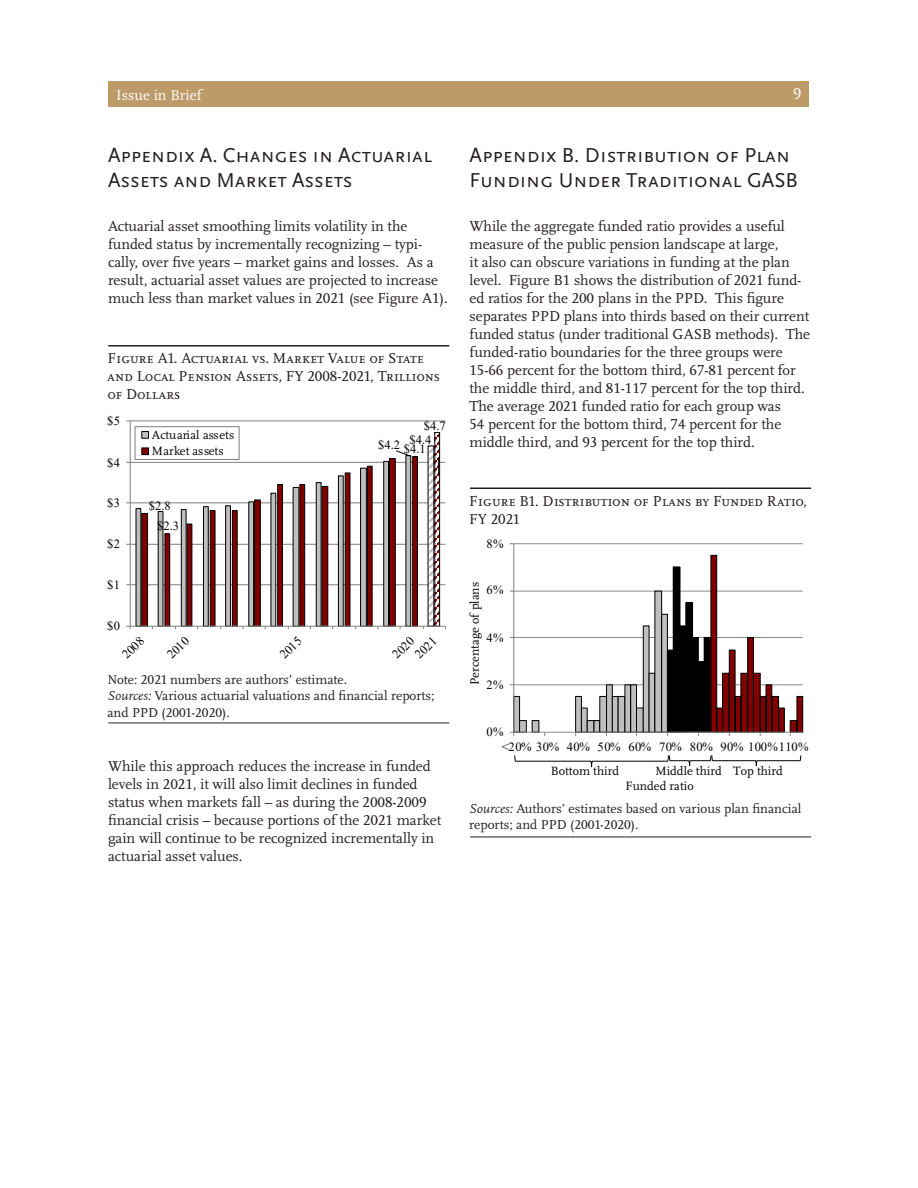
<style>
.page{position:relative;width:918px;height:1188px;background:#fff}
.page>*{position:absolute;margin:0;border:0;box-sizing:border-box;transform-origin:0 0}
.t1{font:21px/25.2px "Scala Sans OT";color:#231f20}
.t2{font:16.5px "Scala OT";color:#fff}
.t3{font:15px/18px "Scala OT";color:#231f20}
.t4{font:15px "Scala OT";color:#fff}
.t5{font:13.5px/16.2px "Scala OT";color:#231f20}
.t6{font:12.6px/15.9px "Times New Roman";letter-spacing:.04em;color:#000}
.t7{font:12.6px/16.4px "Scala OT";color:#000}
.s1{font-style:italic}
</style>
<div class="page">
<div style="left:108px;top:82px;width:700px;height:25px;background:#bc9b69"></div>
<hr style="left:108px;top:723px;width:341px;height:1px;background:#231f20">
<hr style="left:108px;top:345px;width:341px;height:1px;background:#231f20">
<hr style="left:130px;top:585px;width:315px;height:1px;background:#7f7f7f">
<hr style="left:130px;top:544px;width:315px;height:1px;background:#7f7f7f">
<hr style="left:130px;top:503px;width:315px;height:1px;background:#7f7f7f">
<hr style="left:130px;top:462px;width:315px;height:1px;background:#7f7f7f">
<hr style="left:130px;top:421px;width:315px;height:1px;background:#7f7f7f">
<svg style="left:430px;top:448px;width:2px;height:174px"></svg>
<hr style="left:413px;top:457px;width:4px;height:169px;background:#800000">
<div style="left:413px;top:456px;width:5px;height:170px;border:1px solid #000"></div>
<svg style="left:437px;top:435px;width:1px;height:188px"></svg>
<div style="left:435px;top:432px;width:5px;height:194px;border:1px solid #000"></div>
<hr style="left:130px;top:421px;width:1px;height:205px;background:#7f7f7f">
<hr style="left:130px;top:626px;width:315px;height:1px;background:#7f7f7f">
<div style="left:142px;top:432px;width:7px;height:6px;background:#bfbfbf"></div>
<div style="left:142px;top:431px;width:7px;height:7px;border:1px solid #000"></div>
<div style="left:142px;top:448px;width:7px;height:7px;border:1px solid #000"></div>
<svg style="left:438px;top:458px;width:1px;height:16px"></svg>
<svg style="left:126px;top:450px;width:285px;height:179px"></svg>
<hr style="left:470px;top:837px;width:341px;height:1px;background:#231f20">
<hr style="left:470px;top:488px;width:341px;height:1px;background:#231f20">
<hr style="left:514px;top:685px;width:289px;height:1px;background:#898989">
<hr style="left:514px;top:637px;width:289px;height:1px;background:#898989">
<hr style="left:514px;top:591px;width:289px;height:1px;background:#898989">
<hr style="left:514px;top:543px;width:289px;height:1px;background:#898989">
<div style="left:514px;top:696px;width:6px;height:36px;background:#bfbfbf"></div>
<div style="left:514px;top:696px;width:6px;height:36px;border:1px solid #000"></div>
<div style="left:520px;top:721px;width:6px;height:11px;background:#bfbfbf"></div>
<div style="left:519px;top:720px;width:7px;height:12px;border:1px solid #000"></div>
<div style="left:532px;top:721px;width:7px;height:11px;background:#bfbfbf"></div>
<div style="left:576px;top:696px;width:5px;height:36px;background:#bfbfbf"></div>
<div style="left:581px;top:708px;width:6px;height:24px;background:#bfbfbf"></div>
<div style="left:581px;top:708px;width:6px;height:24px;border:1px solid #000"></div>
<div style="left:587px;top:721px;width:7px;height:11px;background:#bfbfbf"></div>
<div style="left:587px;top:720px;width:7px;height:12px;border:1px solid #000"></div>
<div style="left:594px;top:721px;width:6px;height:11px;background:#bfbfbf"></div>
<div style="left:594px;top:720px;width:6px;height:12px;border:1px solid #000"></div>
<div style="left:600px;top:696px;width:7px;height:36px;background:#bfbfbf"></div>
<div style="left:607px;top:685px;width:5px;height:47px;background:#bfbfbf"></div>
<div style="left:606px;top:685px;width:6px;height:47px;border:1px solid #000"></div>
<div style="left:612px;top:696px;width:6px;height:36px;background:#bfbfbf"></div>
<div style="left:612px;top:696px;width:6px;height:36px;border:1px solid #000"></div>
<div style="left:618px;top:696px;width:7px;height:36px;background:#bfbfbf"></div>
<div style="left:618px;top:696px;width:7px;height:36px;border:1px solid #000"></div>
<div style="left:625px;top:685px;width:6px;height:47px;background:#bfbfbf"></div>
<div style="left:625px;top:685px;width:6px;height:47px;border:1px solid #000"></div>
<div style="left:631px;top:685px;width:6px;height:47px;background:#bfbfbf"></div>
<div style="left:637px;top:708px;width:6px;height:24px;background:#bfbfbf"></div>
<div style="left:636px;top:708px;width:7px;height:24px;border:1px solid #000"></div>
<div style="left:643px;top:626px;width:6px;height:106px;background:#bfbfbf"></div>
<div style="left:643px;top:626px;width:6px;height:106px;border:1px solid #000"></div>
<div style="left:649px;top:673px;width:6px;height:59px;background:#bfbfbf"></div>
<div style="left:649px;top:673px;width:6px;height:59px;border:1px solid #000"></div>
<div style="left:655px;top:591px;width:7px;height:141px;background:#bfbfbf"></div>
<div style="left:655px;top:591px;width:7px;height:141px;border:1px solid #000"></div>
<div style="left:662px;top:614px;width:5px;height:118px;background:#bfbfbf"></div>
<div style="left:667px;top:650px;width:6px;height:82px;background:#000"></div>
<div style="left:673px;top:567px;width:7px;height:165px;background:#000"></div>
<div style="left:680px;top:626px;width:6px;height:106px;background:#000"></div>
<div style="left:686px;top:603px;width:7px;height:129px;background:#000"></div>
<div style="left:693px;top:637px;width:5px;height:95px;background:#000"></div>
<div style="left:698px;top:662px;width:6px;height:70px;background:#000"></div>
<div style="left:704px;top:637px;width:7px;height:95px;background:#000"></div>
<hr style="left:514px;top:544px;width:1px;height:188px;background:#7f7f7f">
<hr style="left:514px;top:732px;width:289px;height:1px;background:#898989">
<svg style="left:711px;top:555px;width:92px;height:181px"></svg>
<svg style="left:514px;top:755px;width:287px;height:12px"></svg>
<p class="t4" style="left:116px;top:87px;width:87px">Issue in Brief</p>
<p class="t2" style="left:793px;top:85px;width:10px">9</p>
<p class="t1" style="left:108px;top:143px;width:326px">Appendix A. Changes in Actuarial<br>Assets and Market Assets</p>
<p class="t3" style="left:108px;top:217px;width:341px">Actuarial asset smoothing limits volatility in the funded status by incrementally recognizing – typi&shy;cally, over five years – market gains and losses. As a result, actuarial asset values are projected to increase much less than market values in 2021 (see Figure A1).</p>
<p class="t3" style="left:107px;top:350px;width:334px">Figure A1. Actuarial vs. Market Value of State and Local Pension Assets, FY 2008-2021, Trillions of Dollars</p>
<p class="t6" style="left:107px;top:413px;width:15px">$5</p>
<p class="t6" style="left:107px;top:454px;width:15px">$4</p>
<p class="t6" style="left:107px;top:495px;width:15px">$3</p>
<p class="t6" style="left:107px;top:535px;width:15px">$2</p>
<p class="t6" style="left:107px;top:577px;width:15px">$1</p>
<p class="t6" style="left:107px;top:617px;width:15px">$0</p>
<p class="t7" style="left:152px;top:427px;width:84px">Actuarial assets<br>Market assets</p>
<p class="t6" style="left:149px;top:498px;width:23px">$2.8</p>
<p class="t6" style="left:157px;top:518px;width:23px">$2.3</p>
<p class="t6" style="left:424px;top:418px;width:23px">$4.7</p>
<p class="t6" style="left:409px;top:431px;width:23px">$4.4</p>
<p class="t6" style="left:378px;top:437px;width:23px">$4.2</p>
<p class="t6" style="left:404px;top:441px;width:23px">$4.1</p>
<p class="t6" style="left:118px;top:651px;width:27px;rotate:-45deg">2008</p>
<p class="t6" style="left:163px;top:651px;width:27px;rotate:-45deg">2010</p>
<p class="t6" style="left:276px;top:651px;width:27px;rotate:-45deg">2015</p>
<p class="t6" style="left:400px;top:639px;width:27px;text-indent:-16px;rotate:-45deg">2020<br>2021</p>
<p class="t5" style="left:107px;top:672px;width:241px">Note: 2021 numbers are authors’ estimate.</p>
<p class="t5" style="left:107px;top:688px;width:329px"><span class="s1">Sources:</span> Various actuarial valuations and financial reports; and PPD (2001-2020).</p>
<p class="t1" style="left:470px;top:143px;width:330px">Appendix B. Distribution of Plan<br>Funding Under Traditional GASB</p>
<p class="t3" style="left:470px;top:217px;width:342px">While the aggregate funded ratio provides a useful measure of the public pension landscape at large,<br>it also can obscure variations in funding at the plan level. Figure B1 shows the distribution of 2021 fund&shy;ed ratios for the 200 plans in the PPD. This figure separates PPD plans into thirds based on their current funded status (under traditional GASB methods). The funded-ratio boundaries for the three groups were 15-66 percent for the bottom third, 67-81 percent for the middle third, and 81-117 percent for the top third.<br>The average 2021 funded ratio for each group was<br>54 percent for the bottom third, 74 percent for the middle third, and 93 percent for the top third.</p>
<p class="t3" style="left:469px;top:492px;width:339px">Figure B1. Distribution of Plans by Funded Ratio,<br>FY 2021</p>
<p class="t6" style="left:486px;top:536px;width:19px">8%</p>
<p class="t7" style="left:467px;top:685px;width:105px;rotate:-90deg">Percentage of plans</p>
<p class="t6" style="left:486px;top:582px;width:19px">6%</p>
<p class="t6" style="left:486px;top:629px;width:19px">4%</p>
<p class="t6" style="left:486px;top:677px;width:19px">2%</p>
<p class="t6" style="left:486px;top:723px;width:19px">0%</p>
<p class="t6" style="left:502px;top:738px;width:308px">&lt;20% 30% 40% 50% 60% 70% 80% 90% 100%110%</p>
<p class="t3" style="left:108px;top:758px;width:324px">While this approach reduces the increase in funded</p>
<p class="t7" style="left:551px;top:763px;width:70px">Bottom third</p>
<p class="t7" style="left:655px;top:763px;width:129px">Middle third Top third</p>
<p class="t3" style="left:108px;top:776px;width:335px">levels in 2021, it will also limit declines in funded status when markets fall – as during the 2008-2009 financial crisis – because portions of the 2021 market gain will continue to be recognized incrementally in actuarial asset values.</p>
<p class="t7" style="left:626px;top:778px;width:70px">Funded ratio</p>
<p class="t5" style="left:469px;top:801px;width:334px"><span class="s1">Sources:</span> Authors’ estimates based on various plan financial reports; and PPD (2001-2020).</p>
</div>
